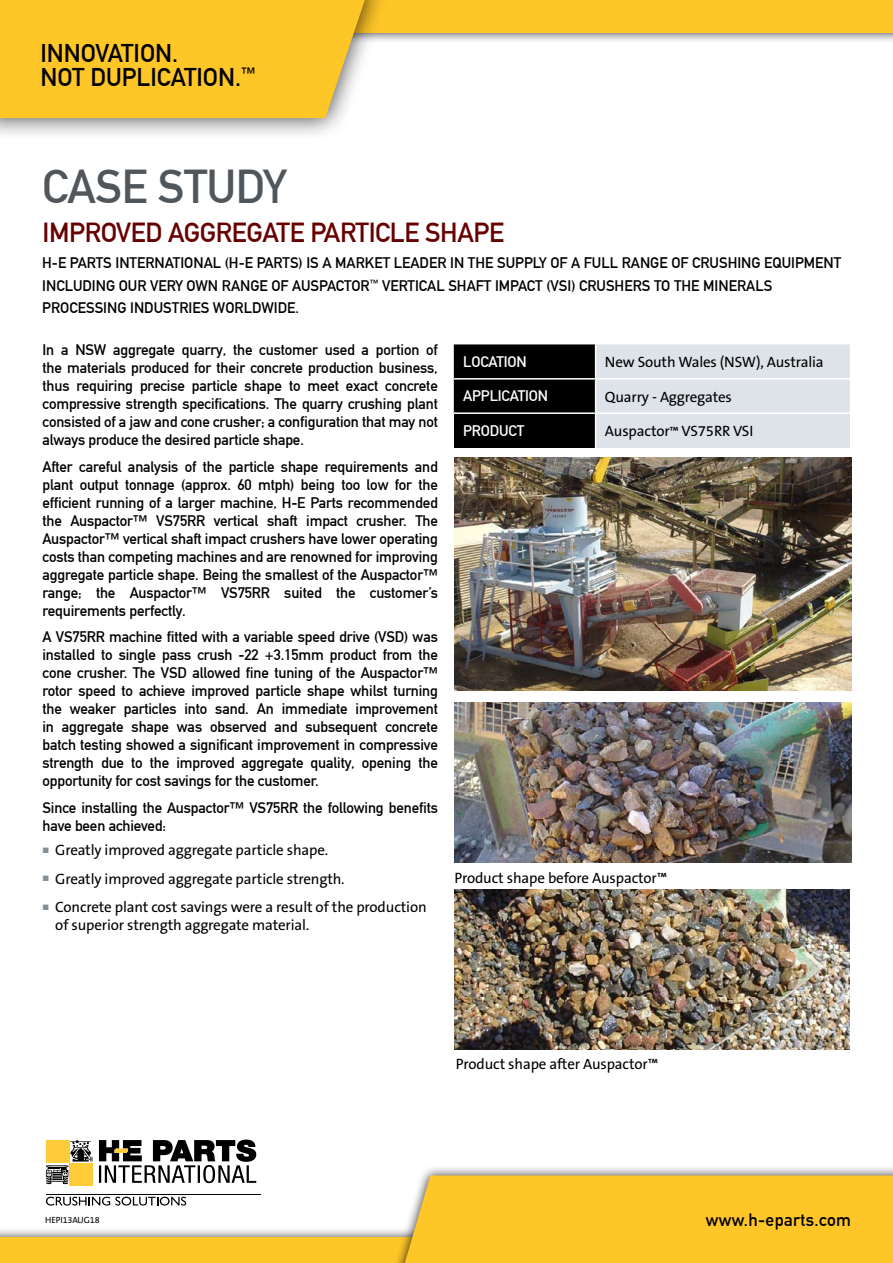
<style>
.page{position:relative;width:893px;height:1263px;background:#fff}
.page>*{position:absolute;margin:0;border:0;box-sizing:border-box;transform-origin:0 0}
.t1{font:46.5px "DIN Mittelschrift LTCYR";letter-spacing:-.01em;color:#51565b}
.t2{font:700 27px "DIN Alternate";letter-spacing:-.015em;color:#680000}
.t3{font:700 25.2px/24.2px "DIN Alternate";color:#000}
.t4{font:700 17.55px "DIN Alternate";letter-spacing:.02em;color:#000}
.t5{font:15px/18px "DIN Mittelschrift LTCYR";letter-spacing:-.01em;color:#000;text-align:justify}
.t6{font:15px/28.7px "The Sans B W5 Plain";letter-spacing:-.01em;color:#000}
.t7{font:700 15px/22.5px "DIN Alternate";color:#000}
.t8{font:15px "DIN Mittelschrift LTCYR";letter-spacing:-.01em;color:#fff}
.t9{font:9px "The Sans B W5 Plain";letter-spacing:-.01em;color:#000}
.s1{font-size:13.5px}
</style>
<div class="page">
<svg style="left:454px;top:344px;width:396px;height:68px;background:#8f9296"></svg>
<div style="left:454px;top:413px;width:142px;height:35px;background:#000"></div>
<div style="left:596px;top:413px;width:254px;height:35px;background:#dde3e8"></div>
<hr style="left:595px;top:344px;width:1px;height:34px;background:#fff">
<hr style="left:454px;top:378px;width:142px;height:2px;background:#fff">
<hr style="left:596px;top:378px;width:254px;height:2px;background:#fff">
<hr style="left:595px;top:380px;width:1px;height:32px;background:#fff">
<hr style="left:454px;top:412px;width:142px;height:2px;background:#fff">
<hr style="left:596px;top:412px;width:254px;height:2px;background:#fff">
<hr style="left:595px;top:414px;width:1px;height:34px;background:#fff">
<div style="left:0;top:0;width:893px;height:44px;background:#000;opacity:.75"></div>
<div style="left:0;top:0;width:893px;height:33px;background:#ffc628"></div>
<div style="left:0;top:0;width:389px;height:140px;background:#000;opacity:.75"></div>
<div style="left:0;top:0;width:365px;height:118px;background:#ffc628"></div>
<div style="left:0;top:1226px;width:893px;height:37px;background:#000;opacity:.75"></div>
<div style="left:0;top:1237px;width:893px;height:26px;background:#ffc628"></div>
<div style="left:391px;top:1164px;width:502px;height:99px;background:#000;opacity:.75"></div>
<div style="left:405px;top:1175px;width:488px;height:88px;background:#ffc628"></div>
<hr style="left:46px;top:1194px;width:214px;height:1px;background:#000">
<svg style="left:99px;top:1139px;width:157px;height:44px"></svg>
<div style="left:70px;top:1163px;width:23px;height:22px;background:#ffcb38"></div>
<svg style="left:46px;top:1140px;width:47px;height:44px"></svg>
<svg style="left:46px;top:1197px;width:140px;height:8px"></svg>
<img style="left:454px;top:457px;width:397px;height:234px">
<img style="left:454px;top:703px;width:397px;height:160px">
<img style="left:454px;top:889px;width:396px;height:160px">
<h3 class="t3" style="left:40px;top:39px;width:217px">INNOVATION.<br>NOT DUPLICATION.<sup>™</sup></h3>
<h1 class="t1" style="left:42px;top:159px;width:246px">CASE STUDY</h1>
<h2 class="t2" style="left:43px;top:212px;width:463px">IMPROVED AGGREGATE PARTICLE SHAPE</h2>
<p class="t7" style="left:42px;top:251px;width:801px">H-E PARTS INTERNATIONAL (H-E PARTS) IS A MARKET LEADER IN THE SUPPLY OF A FULL RANGE OF CRUSHING EQUIPMENT<br>INCLUDING OUR VERY OWN RANGE OF AUSPACTOR<sup>™</sup> VERTICAL SHAFT IMPACT (VSI) CRUSHERS TO THE MINERALS<br>PROCESSING INDUSTRIES WORLDWIDE.</p>
<p class="t5" style="left:43px;top:341px;width:397px">In a NSW aggregate quarry, the customer used a portion of the materials produced for their concrete production business, thus requiring precise particle shape to meet exact concrete compressive strength specifications. The quarry crushing plant consisted of a jaw and cone crusher; a configuration that may not always produce the desired particle shape.</p>
<p class="t5" style="left:43px;top:457px;width:397px">After careful analysis of the particle shape requirements and plant output tonnage (approx. 60 mtph) being too low for the efficient running of a larger machine, H-E Parts recommended the Auspactor™ VS75RR vertical shaft impact crusher. The Auspactor™ vertical shaft impact crushers have lower operating costs than competing machines and are renowned for improving aggregate particle shape. Being the smallest of the Auspactor™ range; the Auspactor™ VS75RR suited the customer’s requirements perfectly.</p>
<p class="t5" style="left:43px;top:628px;width:397px">A VS75RR machine fitted with a variable speed drive (VSD) was installed to single pass crush -22 +3.15mm product from the cone crusher. The VSD allowed fine tuning of the Auspactor™ rotor speed to achieve improved particle shape whilst turning the weaker particles into sand. An immediate improvement in aggregate shape was observed and subsequent concrete batch testing showed a significant improvement in compressive strength due to the improved aggregate quality, opening the opportunity for cost savings for the customer.</p>
<p class="t5" style="left:43px;top:798px;width:397px">Since installing the Auspactor™ VS75RR the following benefits have been achieved:</p>
<p class="t6" style="left:55px;top:836px;width:373px">Greatly improved aggregate particle shape.<br>Greatly improved aggregate particle strength.<br>Concrete plant cost savings were a result of the production</p>
<p class="t6" style="left:55px;top:911px;width:256px">of superior strength aggregate material.</p>
<p class="t8" style="left:463px;top:353px;width:65px">LOCATION</p>
<p class="t6" style="left:605px;top:348px;width:220px">New South Wales (NSW), Australia</p>
<p class="t8" style="left:463px;top:387px;width:86px">APPLICATION</p>
<p class="t6" style="left:605px;top:382px;width:129px">Quarry - Aggregates</p>
<p class="t8" style="left:463px;top:422px;width:63px">PRODUCT</p>
<p class="t6" style="left:605px;top:417px;width:150px">Auspactor<span class="s1">™</span> VS75RR VSI</p>
<p class="t6" style="left:454px;top:863px;width:214px">Product shape before Auspactor™</p>
<p class="t6" style="left:456px;top:1050px;width:204px">Product shape after Auspactor™</p>
<p class="t9" style="left:45px;top:1214px;width:56px">HEPI13AUG18</p>
<p class="t4" style="left:706px;top:1206px;width:147px">www.h-eparts.com</p>
</div>
